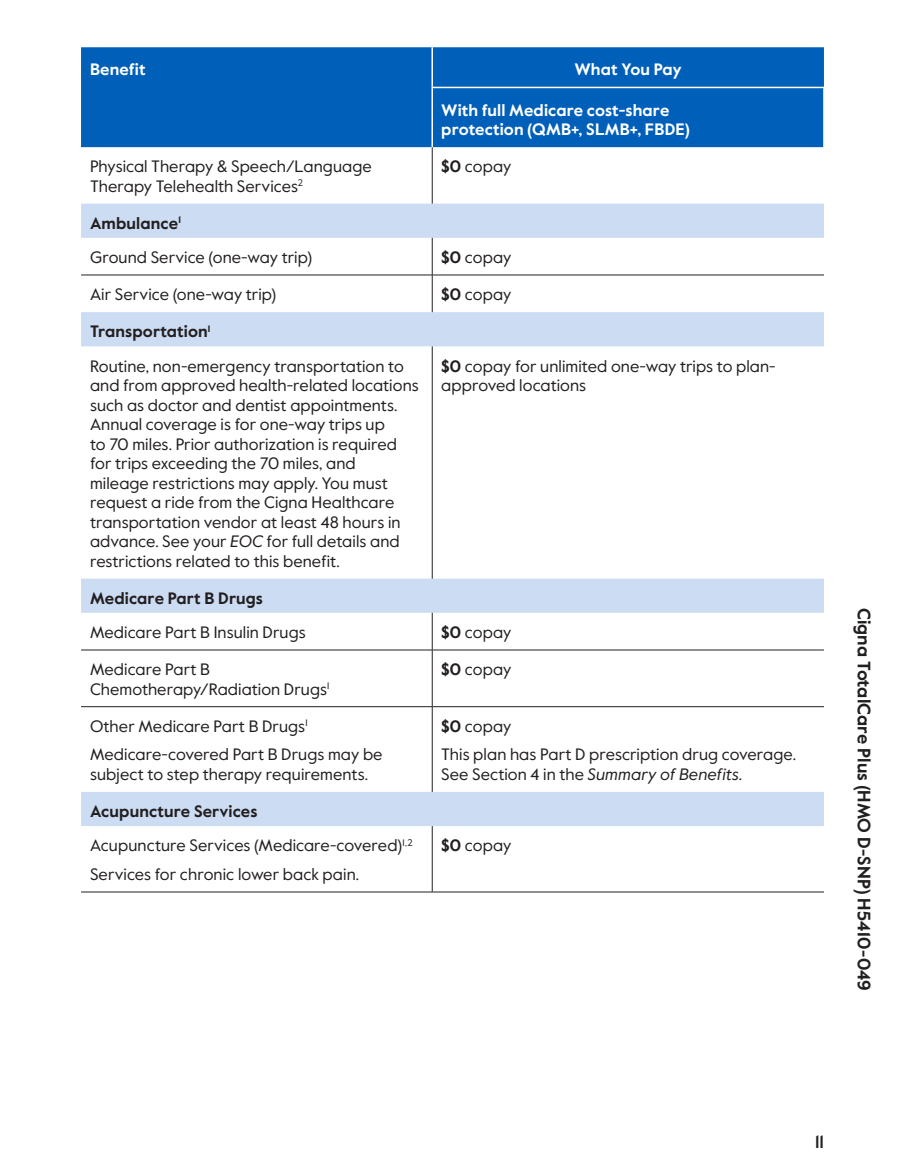
<style>
.page{position:relative;width:905px;height:1175px;background:#fff}
.page>*{position:absolute;margin:0;border:0;box-sizing:border-box;transform-origin:0 0}
.margin_plan_name{font:700 18px "Value Sans Pro";letter-spacing:.005em;color:#231f20}
.t1{font:500 18px "Value Sans Pro";color:#231f20}
.table_para{font:16.5px/19.5px "Value Sans Pro";letter-spacing:.005em;color:#231f20}
.table_row_h1{font:700 16.5px "Value Sans Pro";letter-spacing:.005em;color:#231f20}
.table_col_h1_align_right{font:700 16.5px/19.5px "Value Sans Pro";letter-spacing:.005em;color:#fff}
.table_col_h1_align_center{font:700 16.5px "Value Sans Pro";color:#fff}
.s1{font-weight:700}
.s2{font-style:italic}
</style>
<div class="page">
<div style="left:81px;top:47px;width:743px;height:100px;background:#005fb9"></div>
<svg style="left:81px;top:204px;width:743px;height:622px"></svg>
<hr style="left:432px;top:147px;width:1px;height:57px;background:#231f20">
<hr style="left:432px;top:238px;width:1px;height:37px;background:#231f20">
<hr style="left:432px;top:275px;width:1px;height:37px;background:#231f20">
<hr style="left:432px;top:346px;width:1px;height:232px;background:#231f20">
<hr style="left:432px;top:613px;width:1px;height:36px;background:#231f20">
<hr style="left:432px;top:650px;width:1px;height:56px;background:#231f20">
<hr style="left:432px;top:707px;width:1px;height:85px;background:#231f20">
<hr style="left:432px;top:826px;width:1px;height:65px;background:#231f20">
<hr style="left:81px;top:891px;width:351px;height:1px;background:#231f20">
<hr style="left:432px;top:891px;width:392px;height:1px;background:#231f20">
<hr style="left:81px;top:649px;width:351px;height:1px;background:#231f20">
<hr style="left:432px;top:649px;width:392px;height:1px;background:#231f20">
<hr style="left:81px;top:706px;width:351px;height:1px;background:#231f20">
<hr style="left:432px;top:706px;width:392px;height:1px;background:#231f20">
<hr style="left:431px;top:47px;width:2px;height:40px;background:#fff">
<hr style="left:431px;top:87px;width:393px;height:1px;background:#fff">
<hr style="left:823px;top:88px;width:1px;height:59px;background:#fff">
<hr style="left:431px;top:88px;width:2px;height:59px;background:#fff">
<hr style="left:81px;top:275px;width:351px;height:1px;background:#231f20">
<hr style="left:432px;top:275px;width:392px;height:1px;background:#231f20">
<p class="table_col_h1_align_right" style="left:90px;top:61px;width:57px">Benefit</p>
<p class="table_col_h1_align_center" style="left:574px;top:60px;width:109px">What You Pay</p>
<p class="table_col_h1_align_right" style="left:441px;top:101px;width:250px">With full Medicare cost-share protection (QMB+, SLMB+, FBDE)</p>
<p class="table_para" style="left:90px;top:157px;width:283px">Physical Therapy &amp; Speech/Language<br>Therapy Telehealth Services<sup>2</sup></p>
<p class="table_para" style="left:441px;top:157px;width:72px"><span class="s1">$0</span> copay</p>
<p class="table_row_h1" style="left:90px;top:213px;width:92px">Ambulance<sup>1</sup></p>
<p class="table_para" style="left:90px;top:248px;width:224px">Ground Service (one-way trip)</p>
<p class="table_para" style="left:441px;top:248px;width:72px"><span class="s1">$0</span> copay</p>
<p class="table_para" style="left:90px;top:285px;width:188px">Air Service (one-way trip)</p>
<p class="table_para" style="left:441px;top:285px;width:72px"><span class="s1">$0</span> copay</p>
<p class="table_row_h1" style="left:90px;top:322px;width:122px">Transportation<sup>1</sup></p>
<p class="table_para" style="left:90px;top:356px;width:330px">Routine, non-emergency transportation to and from approved health-related locations such as doctor and dentist appointments.<br>Annual coverage is for one-way trips up<br>to 70 miles. Prior authorization is required for trips exceeding the 70 miles, and mileage restrictions may apply. You must request a ride from the Cigna Healthcare transportation vendor at least 48 hours in advance. See your <span class="s2">EOC</span> for full details and restrictions related to this benefit.</p>
<p class="table_para" style="left:441px;top:356px;width:336px"><span class="s1">$0</span> copay for unlimited one-way trips to plan&shy;approved locations</p>
<p class="table_row_h1" style="left:90px;top:588px;width:174px">Medicare Part B Drugs</p>
<p class="table_para" style="left:90px;top:623px;width:217px">Medicare Part B Insulin Drugs</p>
<p class="table_para" style="left:441px;top:623px;width:72px"><span class="s1">$0</span> copay</p>
<p class="table_para" style="left:90px;top:660px;width:241px">Medicare Part B<br>Chemotherapy/Radiation Drugs<sup>1</sup></p>
<p class="table_para" style="left:441px;top:660px;width:72px"><span class="s1">$0</span> copay</p>
<p class="table_para" style="left:90px;top:716px;width:219px">Other Medicare Part B Drugs<sup>1</sup></p>
<p class="table_para" style="left:90px;top:745px;width:294px">Medicare-covered Part B Drugs may be subject to step therapy requirements.</p>
<p class="table_para" style="left:441px;top:716px;width:72px"><span class="s1">$0</span> copay</p>
<p class="table_para" style="left:441px;top:745px;width:356px">This plan has Part D prescription drug coverage.<br>See Section 4 in the <span class="s2">Summary of Benefits</span>.</p>
<p class="table_row_h1" style="left:90px;top:801px;width:169px">Acupuncture Services</p>
<p class="table_para" style="left:90px;top:836px;width:324px">Acupuncture Services (Medicare‑covered)<sup>1,2</sup></p>
<p class="table_para" style="left:90px;top:864px;width:271px">Services for chronic lower back pain.</p>
<p class="table_para" style="left:441px;top:836px;width:72px"><span class="s1">$0</span> copay</p>
<p class="margin_plan_name" style="left:874px;top:608px;width:384px;rotate:90deg">Cigna TotalCare Plus (HMO D-SNP) H5410-049</p>
<p class="t1" style="left:815px;top:1130px;width:10px">11</p>
</div>
